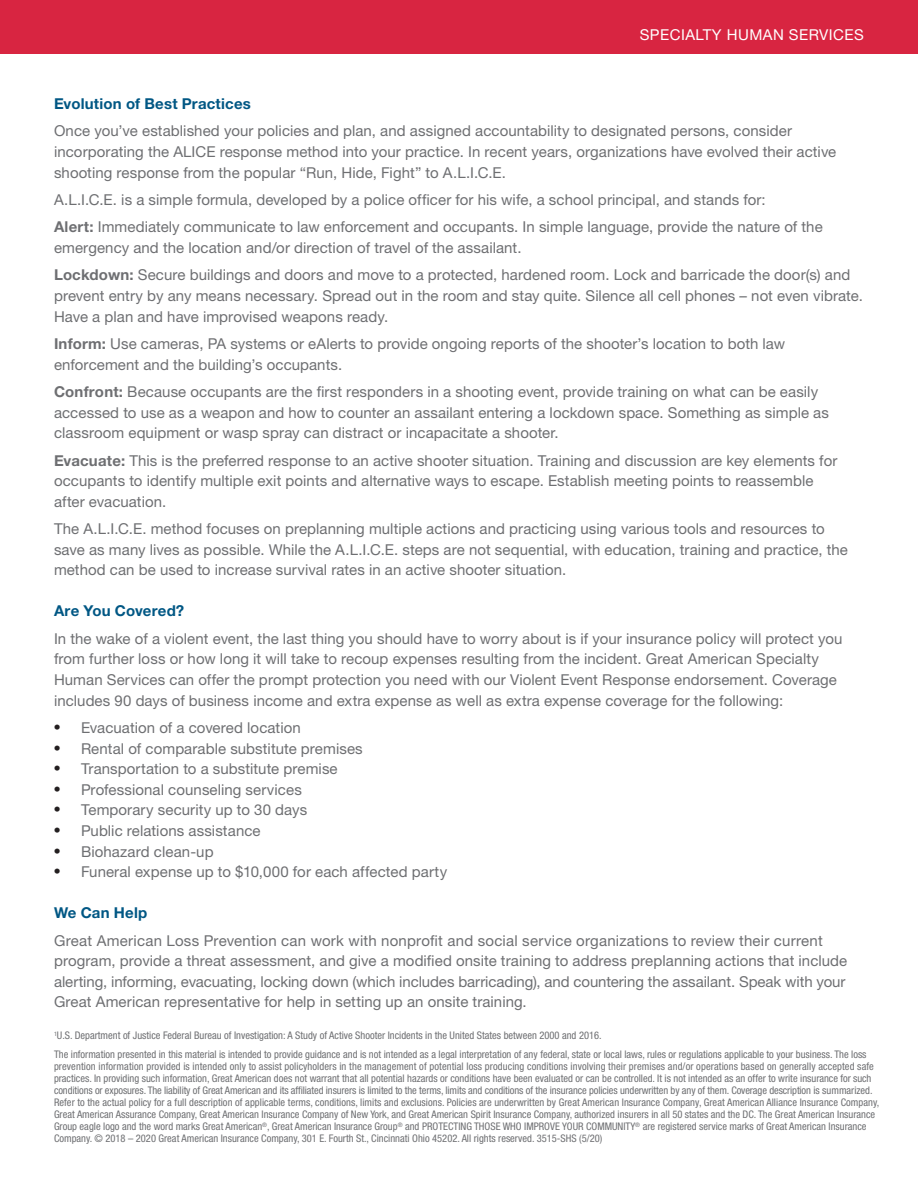
<style>
.page{position:relative;width:918px;height:1188px;background:#fff}
.page>*{position:absolute;margin:0;border:0;box-sizing:border-box;transform-origin:0 0}
.t1{font:15px/20.7px "Helvetica Neue LT Std";letter-spacing:.005em;color:#6e6f72}
.t2{font:700 15px "Helvetica Neue LT Std";letter-spacing:.015em;color:#015784}
.t3{font:15px "Helvetica Neue LT Std";letter-spacing:.03em;color:#fff}
.t4{font:condensed 10.5px/12px "Helvetica Neue LT Std";color:#6e6f72}
.s1{font-weight:700}
.s2{font-family:"Times";font-size:18px;color:#231f20}
</style>
<div class="page">
<div style="left:0;top:0;width:918px;height:54px;background:#d82541"></div>
<p class="t3" style="left:640px;top:26px;width:225px">SPECIALTY HUMAN SERVICES</p>
<p class="t2" style="left:54px;top:94px;width:199px">Evolution of Best Practices</p>
<p class="t1" style="left:54px;top:120px;width:784px">Once you’ve established your policies and plan, and assigned accountability to designated persons, consider incorporating the ALICE response method into your practice. In recent years, organizations have evolved their active shooting response from the popular “Run, Hide, Fight” to A.L.I.C.E.</p>
<p class="t1" style="left:54px;top:186px;width:770px;line-height:27.3px">A.L.I.C.E. is a simple formula, developed by a police officer for his wife, a school principal, and stands for:<br><span class="s1">Alert:</span> Immediately communicate to law enforcement and occupants. In simple language, provide the nature of the</p>
<p class="t1" style="left:54px;top:234px;width:798px;line-height:27.3px">emergency and the location and/or direction of travel of the assailant.<br><span class="s1">Lockdown:</span> Secure buildings and doors and move to a protected, hardened room. Lock and barricade the door(s) and</p>
<p class="t1" style="left:54px;top:285px;width:810px">prevent entry by any means necessary. Spread out in the room and stay quite. Silence all cell phones – not even vibrate.<br>Have a plan and have improvised weapons ready.</p>
<p class="t1" style="left:54px;top:333px;width:733px"><span class="s1">Inform:</span> Use cameras, PA systems or eAlerts to provide ongoing reports of the shooter’s location to both law enforcement and the building’s occupants.</p>
<p class="t1" style="left:54px;top:381px;width:777px"><span class="s1">Confront:</span> Because occupants are the first responders in a shooting event, provide training on what can be easily accessed to use as a weapon and how to counter an assailant entering a lockdown space. Something as simple as classroom equipment or wasp spray can distract or incapacitate a shooter.</p>
<p class="t1" style="left:54px;top:450px;width:785px"><span class="s1">Evacuate:</span> This is the preferred response to an active shooter situation. Training and discussion are key elements for occupants to identify multiple exit points and alternative ways to escape. Establish meeting points to reassemble after evacuation.</p>
<p class="t1" style="left:54px;top:518px;width:796px">The A.L.I.C.E. method focuses on preplanning multiple actions and practicing using various tools and resources to save as many lives as possible. While the A.L.I.C.E. steps are not sequential, with education, training and practice, the method can be used to increase survival rates in an active shooter situation.</p>
<p class="t2" style="left:54px;top:602px;width:132px">Are You Covered?</p>
<p class="t1" style="left:54px;top:628px;width:790px">In the wake of a violent event, the last thing you should have to worry about is if your insurance policy will protect you from further loss or how long it will take to recoup expenses resulting from the incident. Great American Specialty Human Services can offer the prompt protection you need with our Violent Event Response endorsement. Coverage includes 90 days of business income and extra expense as well as extra expense coverage for the following:</p>
<p class="t1" style="left:54px;top:717px;width:248px"><span class="s2">•</span> Evacuation of a covered location</p>
<p class="t1" style="left:54px;top:738px;width:310px"><span class="s2">•</span> Rental of comparable substitute premises</p>
<p class="t1" style="left:54px;top:758px;width:285px"><span class="s2">•</span> Transportation to a substitute premise</p>
<p class="t1" style="left:54px;top:779px;width:249px"><span class="s2">•</span> Professional counseling services</p>
<p class="t1" style="left:54px;top:800px;width:255px"><span class="s2">•</span> Temporary security up to 30 days</p>
<p class="t1" style="left:54px;top:820px;width:208px"><span class="s2">•</span> Public relations assistance</p>
<p class="t1" style="left:54px;top:841px;width:161px"><span class="s2">•</span> Biohazard clean-up</p>
<p class="t1" style="left:54px;top:861px;width:395px"><span class="s2">•</span> Funeral expense up to $10,000 for each affected party</p>
<p class="t2" style="left:54px;top:904px;width:95px">We Can Help</p>
<p class="t1" style="left:54px;top:930px;width:795px">Great American Loss Prevention can work with nonprofit and social service organizations to review their current program, provide a threat assessment, and give a modified onsite training to address preplanning actions that include alerting, informing, evacuating, locking down (which includes barricading), and countering the assailant. Speak with your Great American representative for help in setting up an onsite training.</p>
<p class="t4" style="left:54px;top:1026px;width:814px;line-height:18.8px"><sup>1</sup>U.S. Department of Justice Federal Bureau of Investigation: A Study of Active Shooter Incidents in the United States between 2000 and 2016.<br>The information presented in this material is intended to provide guidance and is not intended as a legal interpretation of any federal, state or local laws, rules or regulations applicable to your business. The loss</p>
<p class="t4" style="left:54px;top:1060px;width:827px">prevention information provided is intended only to assist policyholders in the management of potential loss producing conditions involving their premises and/or operations based on generally accepted safe practices. In providing such information, Great American does not warrant that all potential hazards or conditions have been evaluated or can be controlled. It is not intended as an offer to write insurance for such conditions or exposures. The liability of Great American and its affiliated insurers is limited to the terms, limits and conditions of the insurance policies underwritten by any of them. Coverage description is summarized.<br>Refer to the actual policy for a full description of applicable terms, conditions, limits and exclusions. Policies are underwritten by Great American Insurance Company, Great American Alliance Insurance Company, Great American Assurance Company, Great American Insurance Company of New York, and Great American Spirit Insurance Company, authorized insurers in all 50 states and the DC. The Great American Insurance Group eagle logo and the word marks Great American<sup>®</sup>, Great American Insurance Group<sup>®</sup> and PROTECTING THOSE WHO IMPROVE YOUR COMMUNITY<sup>®</sup> are registered service marks of Great American Insurance Company. © 2018 – 2020 Great American Insurance Company, 301 E. Fourth St., Cincinnati Ohio 45202. All rights reserved. 3515-SHS (5/20)</p>
</div>
